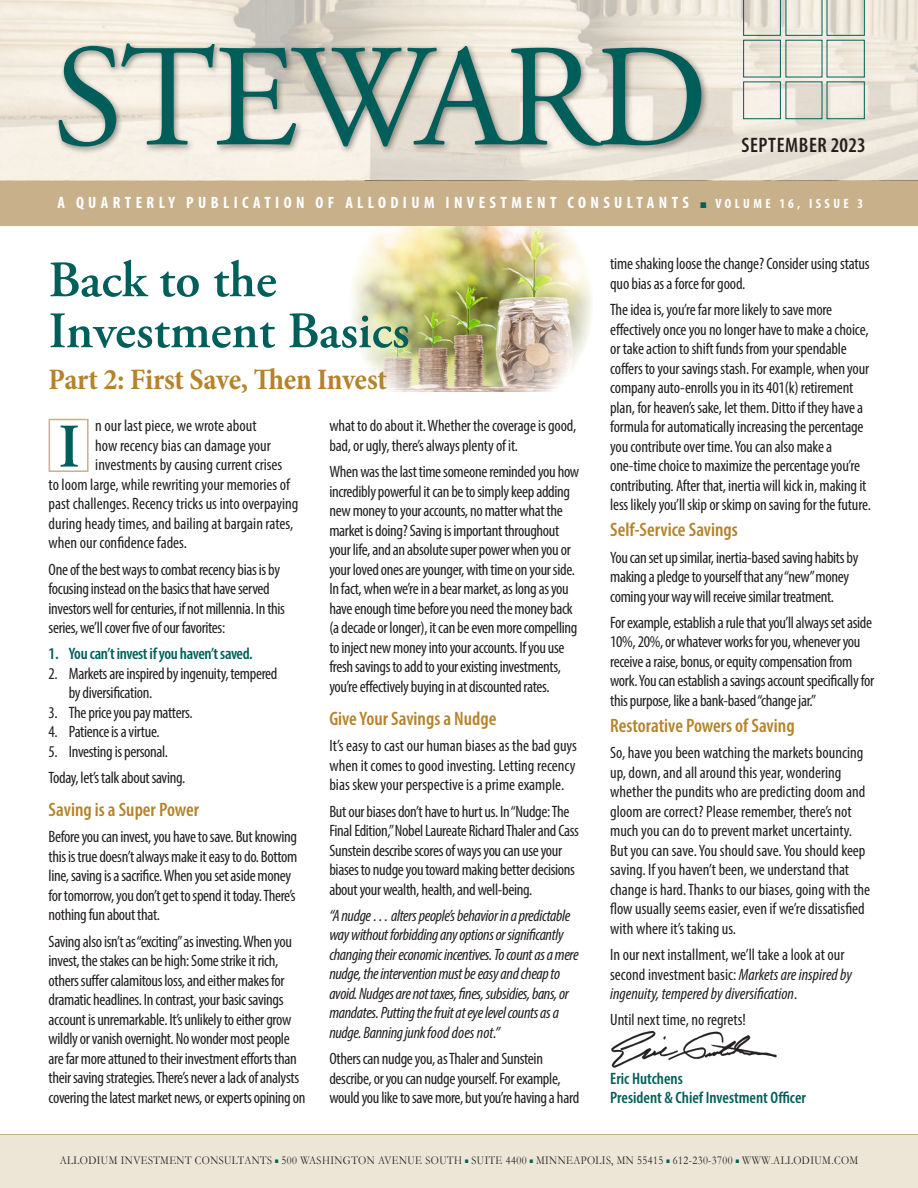
<style>
.page{position:relative;width:918px;height:1188px;background:#fff}
.page>*{position:absolute;margin:0;border:0;box-sizing:border-box;transform-origin:0 0}
.t1{font:145.5px "Adobe Garamond Pro";letter-spacing:-.025em;color:#005e5a}
.Subhd{font:600 51px/51px "Adobe Garamond Pro";color:#005f5a}
.Subhd-2{font:700 condensed 30px "Minion Pro";letter-spacing:-.015em;color:#b5832a}
.t2{font:600 condensed 21px "Myriad Pro";letter-spacing:.03em;color:#231f20}
.Body{font:600 condensed 19.5px "Myriad Pro";color:#b5832a}
.Body-2{font:condensed 16.5px/19.5px "Myriad Pro";letter-spacing:-.02em;color:#231f20}
.Body-3{font:condensed 16.5px/19.5px "Myriad Pro";color:#231f20}
.Body-4{font:italic condensed 16.5px/19.5px "Myriad Pro";letter-spacing:-.02em;color:#231f20}
.Body-5{font:600 condensed 16.5px/19.5px "Myriad Pro";letter-spacing:-.005em;color:#005f5a}
.t3{font:700 condensed 16.5px "Myriad Pro";letter-spacing:.265em;color:#fff}
.t4{font:12px "Garamond";letter-spacing:.04em;color:#231f20;scale:.87 1}
.s1{font-family:"Garamond";font-weight:400;font-stretch:normal;font-size:12px;color:#005e5a}
.s2{font-size:13.5px}
.s3{font-style:italic}
.s4{font-size:7.5px;color:#005e5a}
.s5{font-size:9.75px}
</style>
<div class="page">
<img style="left:333px;top:225px;width:260px;height:167px">
<img style="left:0;top:0;width:918px;height:181px">
<div style="left:0;top:1134px;width:918px;height:54px;background:#ede5d6"></div>
<div style="left:55px;top:40px;width:654px;height:115px;background:#231f20;opacity:.5"></div>
<div style="left:743px;top:40px;width:38px;height:37px;border:1px solid #005e5a"></div>
<div style="left:743px;top:82px;width:38px;height:37px;border:1px solid #005e5a"></div>
<svg style="left:743px;top:0;width:122px;height:36px;background:#d9d9ce"></svg>
<div style="left:827px;top:82px;width:38px;height:37px;border:1px solid #005e5a"></div>
<div style="left:0;top:181px;width:918px;height:44px;background:#c8b08b"></div>
<div style="left:49px;top:419px;width:40px;height:53px;border:2px solid #c8b08b"></div>
<hr style="left:0;top:1134px;width:918px;height:1px;background:#c8b08b">
<img style="left:611px;top:1031px;width:165px;height:37px">
<svg style="left:60px;top:426px;width:18px;height:41px"></svg>
<p class="t1" style="left:53px;top:11px;width:657px">STEWARD</p>
<p class="t2" style="left:741px;top:132px;width:126px">SEPTEMBER 2023</p>
<p class="t3" style="left:57px;top:193px;width:807px">A QUARTERLY PUBLICATION OF ALLODIUM INVESTMENT CONSULTANTS <span class="s1">■</span> <span class="s2">VOLUME 16, ISSUE 3</span></p>
<p class="Subhd" style="left:49px;top:255px;width:363px">Back to the<br>Investment Basics</p>
<p class="Subhd-2" style="left:49px;top:359px;width:340px">Part 2: First Save, Then Invest</p>
<p class="Body-3" style="left:95px;top:416px;width:163px">n our last piece, we wrote about</p>
<p class="Body-3" style="left:95px;top:436px;width:177px">how recency bias can damage your</p>
<p class="Body-3" style="left:95px;top:455px;width:189px">investments by causing current crises</p>
<p class="Body-3" style="left:49px;top:475px;width:243px">to loom large, while rewriting your memories of</p>
<p class="Body-3" style="left:49px;top:494px;width:251px">past challenges. Recency tricks us into overpaying</p>
<p class="Body-3" style="left:49px;top:514px;width:246px">during heady times, and bailing at bargain rates,</p>
<p class="Body-3" style="left:49px;top:533px;width:140px">when our confidence fades.</p>
<p class="Body-2" style="left:49px;top:559px;width:238px">One of the best ways to combat recency bias is by focusing instead on the basics that have served investors well for centuries, if not millennia. In this series, we’ll cover five of our favorites:</p>
<p class="Body-5" style="left:49px;top:644px;width:206px">1. You can’t invest if you haven’t saved.</p>
<p class="Body-2" style="left:69px;top:664px;width:210px;text-indent:-20px">2. Markets are inspired by ingenuity, tempered by diversification.</p>
<p class="Body-2" style="left:49px;top:703px;width:145px">3. The price you pay matters.</p>
<p class="Body-2" style="left:49px;top:722px;width:113px">4. Patience is a virtue.</p>
<p class="Body-2" style="left:49px;top:742px;width:121px">5. Investing is personal.</p>
<p class="Body-2" style="left:49px;top:768px;width:138px">Today, let’s talk about saving.</p>
<p class="Body" style="left:49px;top:798px;width:152px">Saving is a Super Power</p>
<p class="Body-2" style="left:49px;top:827px;width:250px">Before you can invest, you have to save. But knowing this is true doesn’t always make it easy to do. Bottom line, saving is a sacrifice. When you set aside money for tomorrow, you don’t get to spend it today. There’s nothing fun about that.</p>
<p class="Body-2" style="left:49px;top:932px;width:258px">Saving also isn’t as “exciting” as investing. When you invest, the stakes can be high: Some strike it rich, others suffer calamitous loss, and either makes for dramatic headlines. In contrast, your basic savings account is unremarkable. It’s unlikely to either grow wildly or vanish overnight. No wonder most people are far more attuned to their investment efforts than their saving strategies. There’s never a lack of analysts covering the latest market news, or experts opining on</p>
<p class="Body-2" style="left:329px;top:416px;width:248px">what to do about it. Whether the coverage is good, bad, or ugly, there’s always plenty of it.</p>
<p class="Body-2" style="left:329px;top:462px;width:251px">When was the last time someone reminded you how incredibly powerful it can be to simply keep adding new money to your accounts, no matter what the market is doing? Saving is important throughout your life, and an absolute super power when you or your loved ones are younger, with time on your side.<br>In fact, when we’re in a bear market, as long as you have enough time before you need the money back (a decade or longer), it can be even more compelling to inject new money into your accounts. If you use fresh savings to add to your existing investments, you’re effectively buying in at discounted rates.</p>
<p class="Body" style="left:329px;top:706px;width:169px">Give Your Savings a Nudge</p>
<p class="Body-2" style="left:329px;top:736px;width:249px;text-align:justify">It’s easy to cast our human biases as the bad guys when it comes to good investing. Letting recency bias skew your perspective is a prime example.</p>
<p class="Body-2" style="left:329px;top:801px;width:251px">But our biases don’t have to hurt us. In “Nudge: The Final Edition,” Nobel Laureate Richard Thaler and Cass Sunstein describe scores of ways you can use your biases to nudge you toward making better decisions about your wealth, health, and well-being.</p>
<p class="Body-4" style="left:329px;top:906px;width:251px">“A nudge … alters people’s behavior in a predictable way without forbidding any options or significantly changing their economic incentives. To count as a mere nudge, the intervention must be easy and cheap to avoid. Nudges are not taxes, fines, subsidies, bans, or mandates. Putting the fruit at eye level counts as a nudge. Banning junk food does not.”</p>
<p class="Body-2" style="left:329px;top:1049px;width:252px">Others can nudge you, as Thaler and Sunstein describe, or you can nudge yourself. For example, would you like to save more, but you’re having a hard</p>
<p class="Body-2" style="left:610px;top:254px;width:261px">time shaking loose the change? Consider using status quo bias as a force for good.</p>
<p class="Body-2" style="left:610px;top:300px;width:262px">The idea is, you’re far more likely to save more effectively once you no longer have to make a choice, or take action to shift funds from your spendable coffers to your savings stash. For example, when your company auto-enrolls you in its 401(k) retirement plan, for heaven’s sake, let them. Ditto if they have a formula for automatically increasing the percentage you contribute over time. You can also make a one-time choice to maximize the percentage you’re contributing. After that, inertia will kick in, making it less likely you’ll skip or skimp on saving for the future.</p>
<p class="Body" style="left:610px;top:518px;width:129px">Self-Service Savings</p>
<p class="Body-2" style="left:610px;top:547px;width:250px">You can set up similar, inertia-based saving habits by making a pledge to yourself that any “new” money coming your way will receive similar treatment.</p>
<p class="Body-2" style="left:610px;top:613px;width:265px">For example, establish a rule that you’ll always set aside 10%, 20%, or whatever works for you, whenever you receive a raise, bonus, or equity compensation from work. You can establish a savings account specifically for this purpose, like a bank-based “change jar.”</p>
<p class="Body" style="left:610px;top:714px;width:186px">Restorative Powers of Saving</p>
<p class="Body-3" style="left:610px;top:743px;width:262px">So, have you been watching the markets bouncing up, down, and all around this year, wondering whether the pundits who are predicting doom and gloom are correct? Please remember, there’s not much you can do to prevent market uncertainty.<br>But you can save. You should save. You should keep saving. If you haven’t been, we understand that change is hard. Thanks to our biases, going with the flow usually seems easier, even if we’re dissatisfied with where it’s taking us.</p>
<p class="Body-3" style="left:610px;top:945px;width:243px">In our next installment, we’ll take a look at our second investment basic: <span class="s3">Markets are inspired by ingenuity, tempered by diversification</span>.</p>
<p class="Body-3" style="left:610px;top:1010px;width:137px">Until next time, no regrets!</p>
<p class="Body-5" style="left:610px;top:1068px;width:197px">Eric Hutchens<br>President &amp; Chief Investment Officer</p>
<p class="t4" style="left:60px;top:1152px;width:919px">ALLODIUM INVESTMENT CONSULTANTS <span class="s4">■</span> 500 WASHINGTON AVENUE SOUTH <span class="s4">■</span> SUITE 4400 <span class="s4">■</span> MINNEAPOLIS, MN 55415 <span class="s4">■</span> 612-230-3700 <span class="s4">■</span> WWW<span class="s5">.</span>ALLODIUM.COM</p>
</div>
